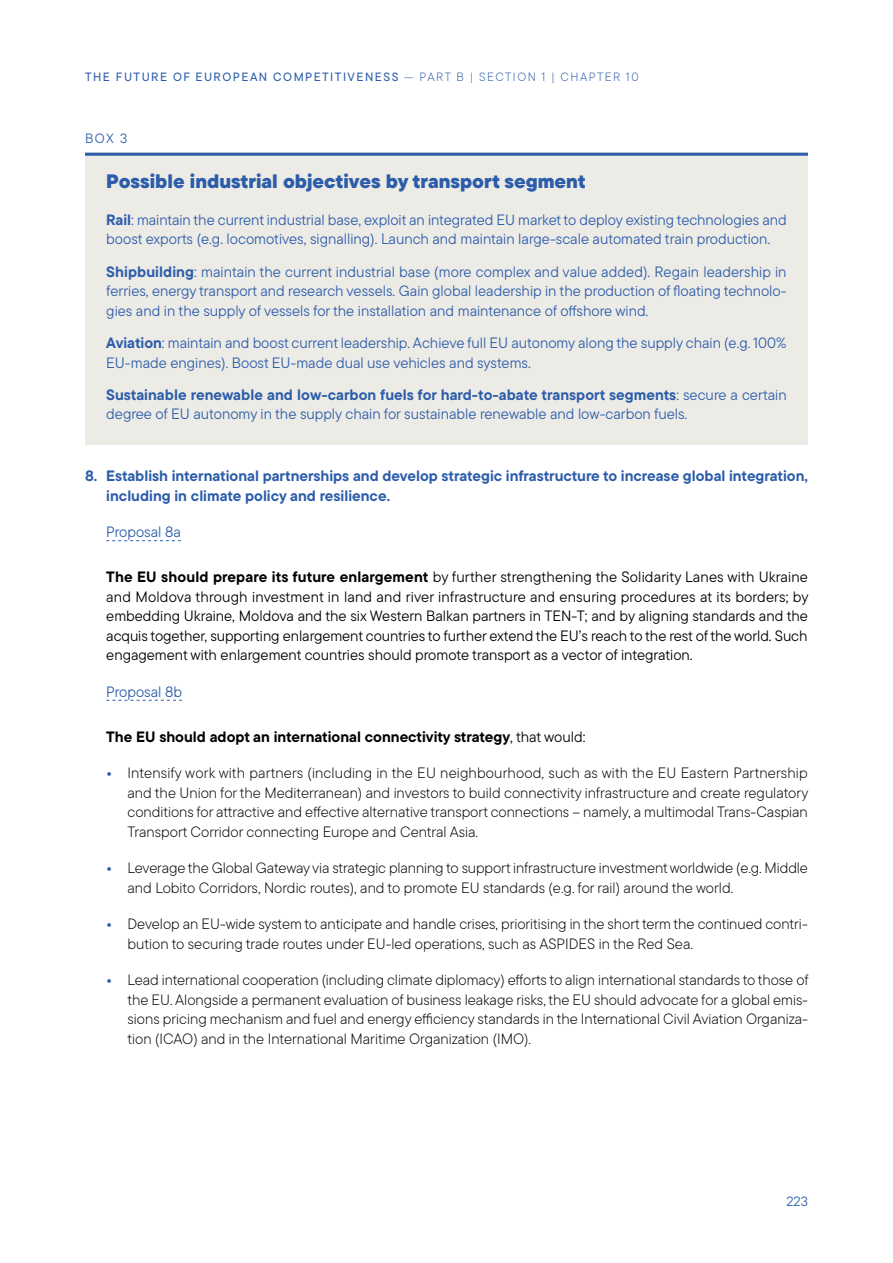
<style>
.page{position:relative;width:893px;height:1263px;background:#fff}
.page>*{position:absolute;margin:0;border:0;box-sizing:border-box;transform-origin:0 0}
.Box_-_Title{font:900 19.5px "TT Commons Pro";color:#2c5daa}
.t1{font:300 15px/19.5px "TT Commons Pro";letter-spacing:-.005em;color:#000;text-align:justify}
.Box_-_Text{font:15px/19.5px "TT Commons Pro";color:#2c5daa}
.Bullets_-_No_bullet{font:15px/19.5px "TT Commons Pro";color:#000;text-align:justify}
.Bullets_-_Numbered{font:700 15px/19.5px "TT Commons Pro";color:#2c5daa}
.Bullets_-_No_bullet-2{font:700 15px "TT Commons Pro";color:#000}
.Bullets_-_Title{font:15px "TT Commons Pro";color:#2c5daa}
.Graph_-_Figure_number{font:13.5px "TT Commons Pro";letter-spacing:.05em;color:#2c5daa}
.t2{font:500 12px "TT Commons Pro";letter-spacing:.125em;color:#2c5daa}
.s1{font-weight:300}
.s2{font-weight:700}
.s3{font-weight:400}
.s4{font-weight:900;color:#2c5daa}
</style>
<div class="page">
<div style="left:85px;top:152px;width:723px;height:63px;background:#edebe6"></div>
<hr style="left:85px;top:153px;width:723px;height:3px;background:#2c5daa">
<div style="left:85px;top:193px;width:723px;height:76px;background:#edebe6"></div>
<div style="left:85px;top:245px;width:723px;height:96px;background:#edebe6"></div>
<div style="left:85px;top:316px;width:723px;height:76px;background:#edebe6"></div>
<div style="left:85px;top:368px;width:723px;height:76px;background:#edebe6"></div>
<svg style="left:106px;top:540px;width:75px;height:1px"></svg>
<svg style="left:106px;top:700px;width:76px;height:1px"></svg>
<p class="t2" style="left:85px;top:68px;width:555px">THE FUTURE OF EUROPEAN COMPETITIVENESS <span class="s1">— PART B | SECTION 1 | CHAPTER 10</span></p>
<p class="Graph_-_Figure_number" style="left:85px;top:129px;width:44px">BOX 3</p>
<p class="Box_-_Title" style="left:106px;top:166px;width:481px">Possible industrial objectives by transport segment</p>
<p class="Box_-_Text" style="left:106px;top:210px;width:682px"><span class="s2">Rail</span>: maintain the current industrial base, exploit an integrated EU market to deploy existing technologies and boost exports (e.g. locomotives, signalling). Launch and maintain large-scale automated train production.</p>
<p class="Box_-_Text" style="left:106px;top:262px;width:682px;text-align:justify"><span class="s2">Shipbuilding</span>: maintain the current industrial base (more complex and value added). Regain leadership in ferries, energy transport and research vessels. Gain global leadership in the production of floating technolo&shy;gies and in the supply of vessels for the installation and maintenance of offshore wind.</p>
<p class="Box_-_Text" style="left:106px;top:333px;width:682px"><span class="s2">Aviation</span>: maintain and boost current leadership. Achieve full EU autonomy along the supply chain (e.g. 100%<br>EU-made engines). Boost EU-made dual use vehicles and systems.</p>
<p class="Box_-_Text" style="left:106px;top:385px;width:682px"><span class="s2">Sustainable renewable and low-carbon fuels for hard-to-abate transport segments</span>: secure a certain degree of EU autonomy in the supply chain for sustainable renewable and low-carbon fuels.</p>
<p class="Bullets_-_Numbered" style="left:106px;top:466px;width:703px;text-indent:-21px">8. Establish international partnerships and develop strategic infrastructure to increase global integration, including in climate policy and resilience.</p>
<p class="Bullets_-_Title" style="left:106px;top:521px;width:76px">Proposal 8a</p>
<p class="Bullets_-_No_bullet" style="left:106px;top:567px;width:704px"><span class="s2">The EU should prepare its future enlargement</span> by further strengthening the Solidarity Lanes with Ukraine and Moldova through investment in land and river infrastructure and ensuring procedures at its borders; by embedding Ukraine, Moldova and the six Western Balkan partners in TEN-T; and by aligning standards and the acquis together, supporting enlargement countries to further extend the EU’s reach to the rest of the world. Such engagement with enlargement countries should promote transport as a vector of integration.</p>
<p class="Bullets_-_Title" style="left:106px;top:681px;width:77px">Proposal 8b</p>
<p class="Bullets_-_No_bullet-2" style="left:106px;top:725px;width:481px">The EU should adopt an international connectivity strategy<span class="s3">, that would:</span></p>
<p class="t1" style="left:128px;top:763px;width:682px;text-indent:-21px"><span class="s4">•</span> Intensify work with partners (including in the EU neighbourhood, such as with the EU Eastern Partnership and the Union for the Mediterranean) and investors to build connectivity infrastructure and create regulatory conditions for attractive and effective alternative transport connections – namely, a multimodal Trans-Caspian Transport Corridor connecting Europe and Central Asia.</p>
<p class="t1" style="left:128px;top:858px;width:682px;text-indent:-21px"><span class="s4">•</span> Leverage the Global Gateway via strategic planning to support infrastructure investment worldwide (e.g. Middle and Lobito Corridors, Nordic routes), and to promote EU standards (e.g. for rail) around the world.</p>
<p class="t1" style="left:128px;top:914px;width:682px;text-indent:-21px"><span class="s4">•</span> Develop an EU-wide system to anticipate and handle crises, prioritising in the short term the continued contri&shy;bution to securing trade routes under EU-led operations, such as ASPIDES in the Red Sea.</p>
<p class="t1" style="left:128px;top:970px;width:682px;text-indent:-21px"><span class="s4">•</span> Lead international cooperation (including climate diplomacy) efforts to align international standards to those of the EU. Alongside a permanent evaluation of business leakage risks, the EU should advocate for a global emis&shy;sions pricing mechanism and fuel and energy efficiency standards in the International Civil Aviation Organiza&shy;tion (ICAO) and in the International Maritime Organization (IMO).</p>
<p class="Graph_-_Figure_number" style="left:786px;top:1192px;width:23px">223</p>
</div>
